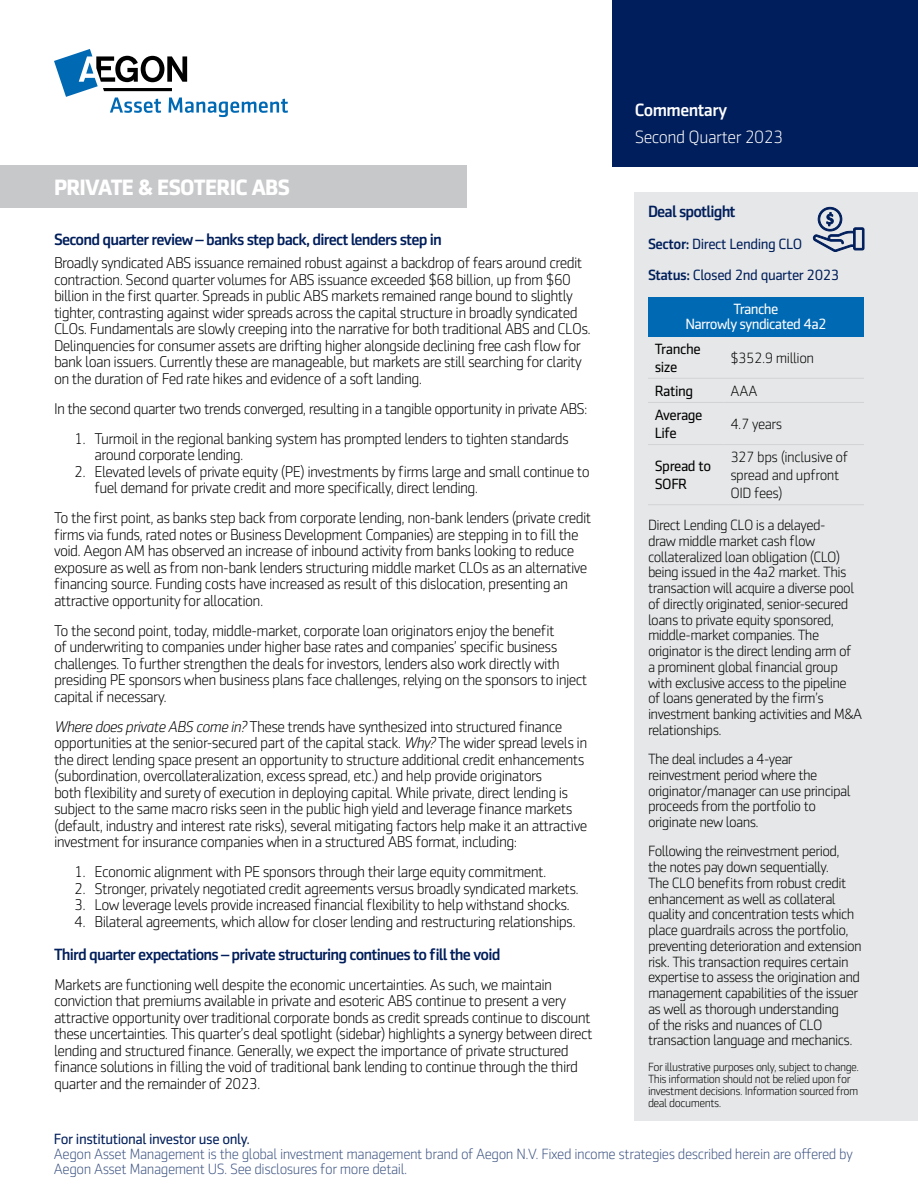
<style>
.page{position:relative;width:918px;height:1188px;background:#fff}
.page>*{position:absolute;margin:0;border:0;box-sizing:border-box;transform-origin:0 0}
.t1{font:700 22.5px "Sentico Sans DT";letter-spacing:-.03em;color:#fff}
.t2{font:300 18px "Sentico Sans DT";letter-spacing:-.03em;color:#fff}
.t3{font:500 18px "Sentico Sans DT";letter-spacing:-.03em;color:#fff}
.t4{font:500 16.5px "Sentico Sans DT";letter-spacing:-.05em;color:#001e5b}
.t5{font:300 15.75px/16.5px "Sentico Sans DT";letter-spacing:-.04em;color:#000}
.t6{font:300 15px/15.8px "Sentico Sans DT";letter-spacing:-.04em;color:#000}
.t7{font:300 15px/15px "Sentico Sans DT";letter-spacing:-.03em;color:#405684}
.t8{font:15px/31.5px "Sentico Sans DT";letter-spacing:-.03em;color:#001f5b}
.t9{font:15px/18px "Sentico Sans DT";letter-spacing:-.03em;color:#000}
.t10{font:15px "Sentico Sans DT";letter-spacing:-.03em;color:#001e5b}
.t11{font:15px/15px "Sentico Sans DT";letter-spacing:-.04em;color:#fff;text-align:center}
.t12{font:300 12px/12px "Sentico Sans DT";letter-spacing:-.04em;color:#000}
.s1{font-style:italic}
.s2{font-weight:500}
</style>
<div class="page">
<svg style="left:54px;top:49px;width:234px;height:68px"></svg>
<div style="left:613px;top:0;width:305px;height:166px;background:#001e5b"></div>
<div style="left:0;top:166px;width:466px;height:42px;background:#c7c8ca"></div>
<div style="left:634px;top:192px;width:284px;height:928px;background:#e6e7e8"></div>
<div style="left:648px;top:297px;width:216px;height:39px;background:#0069b4"></div>
<hr style="left:648px;top:378px;width:76px;height:1px;background:#d1d3d4">
<hr style="left:724px;top:378px;width:140px;height:1px;background:#d1d3d4">
<hr style="left:648px;top:402px;width:76px;height:1px;background:#d1d3d4">
<hr style="left:724px;top:402px;width:140px;height:1px;background:#d1d3d4">
<hr style="left:648px;top:444px;width:76px;height:1px;background:#d1d3d4">
<hr style="left:724px;top:444px;width:140px;height:1px;background:#d1d3d4">
<hr style="left:648px;top:504px;width:76px;height:1px;background:#d1d3d4">
<hr style="left:724px;top:504px;width:140px;height:1px;background:#d1d3d4">
<svg style="left:813px;top:207px;width:52px;height:45px"></svg>
<h1 class="t1" style="left:54px;top:174px;width:237px">PRIVATE &amp; ESOTERIC ABS</h1>
<p class="t4" style="left:54px;top:230px;width:390px">Second quarter review – banks step back, direct lenders step in</p>
<p class="t5" style="left:54px;top:255px;width:538px">Broadly syndicated ABS issuance remained robust against a backdrop of fears around credit contraction. Second quarter volumes for ABS issuance exceeded $68 billion, up from $60 billion in the first quarter. Spreads in public ABS markets remained range bound to slightly tighter, contrasting against wider spreads across the capital structure in broadly syndicated CLOs. Fundamentals are slowly creeping into the narrative for both traditional ABS and CLOs.<br>Delinquencies for consumer assets are drifting higher alongside declining free cash flow for bank loan issuers. Currently these are manageable, but markets are still searching for clarity on the duration of Fed rate hikes and evidence of a soft landing.</p>
<p class="t5" style="left:54px;top:400px;width:535px">In the second quarter two trends converged, resulting in a tangible opportunity in private ABS:</p>
<p class="t5" style="left:95px;top:430px;width:476px;text-indent:-20px">1. Turmoil in the regional banking system has prompted lenders to tighten standards around corporate lending.</p>
<p class="t5" style="left:95px;top:463px;width:497px;text-indent:-20px">2. Elevated levels of private equity (PE) investments by firms large and small continue to fuel demand for private credit and more specifically, direct lending.</p>
<p class="t5" style="left:54px;top:510px;width:539px">To the first point, as banks step back from corporate lending, non-bank lenders (private credit firms via funds, rated notes or Business Development Companies) are stepping in to fill the void. Aegon AM has observed an increase of inbound activity from banks looking to reduce exposure as well as from non-bank lenders structuring middle market CLOs as an alternative financing source. Funding costs have increased as result of this dislocation, presenting an attractive opportunity for allocation.</p>
<p class="t5" style="left:54px;top:622px;width:535px">To the second point, today, middle-market, corporate loan originators enjoy the benefit<br>of underwriting to companies under higher base rates and companies’ specific business challenges. To further strengthen the deals for investors, lenders also work directly with presiding PE sponsors when business plans face challenges, relying on the sponsors to inject capital if necessary.</p>
<p class="t5" style="left:54px;top:718px;width:535px"><span class="s1">Where does private ABS come in?</span> These trends have synthesized into structured finance opportunities at the senior-secured part of the capital stack. <span class="s1">Why?</span> The wider spread levels in the direct lending space present an opportunity to structure additional credit enhancements (subordination, overcollateralization, excess spread, etc.) and help provide originators<br>both flexibility and surety of execution in deploying capital. While private, direct lending is subject to the same macro risks seen in the public high yield and leverage finance markets (default, industry and interest rate risks), several mitigating factors help make it an attractive investment for insurance companies when in a structured ABS format, including:</p>
<p class="t5" style="left:74px;top:864px;width:474px">1. Economic alignment with PE sponsors through their large equity commitment.</p>
<p class="t5" style="left:74px;top:880px;width:506px">2. Stronger, privately negotiated credit agreements versus broadly syndicated markets.</p>
<p class="t5" style="left:74px;top:897px;width:497px">3. Low leverage levels provide increased financial flexibility to help withstand shocks.</p>
<p class="t5" style="left:74px;top:913px;width:503px">4. Bilateral agreements, which allow for closer lending and restructuring relationships.</p>
<p class="t4" style="left:54px;top:945px;width:448px">Third quarter expectations – private structuring continues to fill the void</p>
<p class="t5" style="left:54px;top:976px;width:540px">Markets are functioning well despite the economic uncertainties. As such, we maintain conviction that premiums available in private and esoteric ABS continue to present a very attractive opportunity over traditional corporate bonds as credit spreads continue to discount these uncertainties. This quarter’s deal spotlight (sidebar) highlights a synergy between direct lending and structured finance. Generally, we expect the importance of private structured finance solutions in filling the void of traditional bank lending to continue through the third quarter and the remainder of 2023.</p>
<p class="t3" style="left:635px;top:100px;width:94px">Commentary</p>
<p class="t2" style="left:635px;top:127px;width:150px">Second Quarter 2023</p>
<p class="t4" style="left:648px;top:203px;width:89px">Deal spotlight</p>
<p class="t8" style="left:648px;top:228px;width:193px"><span class="s2">Sector:</span> Direct Lending CLO<br><span class="s2">Status:</span> Closed 2nd quarter 2023</p>
<p class="t11" style="left:685px;top:302px;width:143px">Tranche<br>Narrowly syndicated 4a2</p>
<p class="t9" style="left:655px;top:339px;width:47px">Tranche size</p>
<p class="t6" style="left:730px;top:350px;width:85px">$352.9 million</p>
<p class="t9" style="left:655px;top:382px;width:40px">Rating</p>
<p class="t6" style="left:730px;top:383px;width:29px">AAA</p>
<p class="t9" style="left:655px;top:406px;width:49px">Average<br>Life</p>
<p class="t6" style="left:730px;top:416px;width:54px">4.7 years</p>
<p class="t9" style="left:655px;top:457px;width:58px">Spread to<br>SOFR</p>
<p class="t6" style="left:730px;top:448px;width:119px;line-height:18px">327 bps (inclusive of spread and upfront<br>OID fees)</p>
<p class="t6" style="left:648px;top:517px;width:216px">Direct Lending CLO is a delayed-<br>draw middle market cash flow collateralized loan obligation (CLO) being issued in the 4a2 market. This transaction will acquire a diverse pool of directly originated, senior-secured loans to private equity sponsored, middle-market companies. The originator is the direct lending arm of a prominent global financial group with exclusive access to the pipeline of loans generated by the firm’s investment banking activities and M&amp;A relationships.</p>
<p class="t6" style="left:648px;top:751px;width:204px">The deal includes a 4-year reinvestment period where the originator/manager can use principal proceeds from the portfolio to originate new loans.</p>
<p class="t6" style="left:648px;top:844px;width:215px">Following the reinvestment period, the notes pay down sequentially.<br>The CLO benefits from robust credit enhancement as well as collateral quality and concentration tests which place guardrails across the portfolio, preventing deterioration and extension risk. This transaction requires certain expertise to assess the origination and management capabilities of the issuer as well as thorough understanding<br>of the risks and nuances of CLO transaction language and mechanics.</p>
<p class="t12" style="left:648px;top:1061px;width:213px">For illustrative purposes only, subject to change.<br>This information should not be relied upon for investment decisions. Information sourced from deal documents.</p>
<p class="t10" style="left:54px;top:1131px;width:198px">For institutional investor use only.</p>
<p class="t7" style="left:54px;top:1147px;width:800px">Aegon Asset Management is the global investment management brand of Aegon N.V. Fixed income strategies described herein are offered by<br>Aegon Asset Management US. See disclosures for more detail.</p>
</div>
